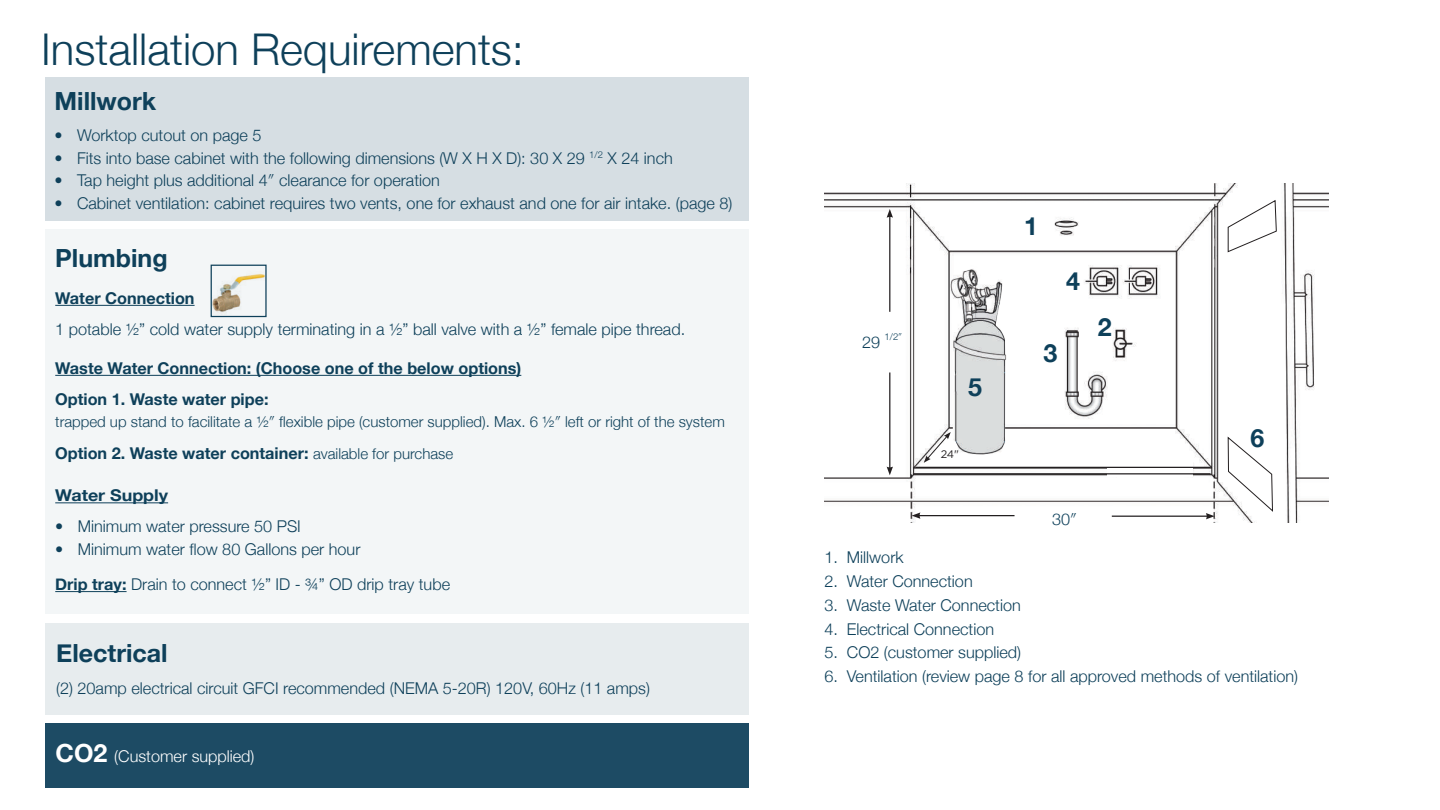
<style>
.page{position:relative;width:1440px;height:810px;background:#fff}
.page>*{position:absolute;margin:0;border:0;box-sizing:border-box;transform-origin:0 0}
.t1{font:300 43.75px "Helvetica Neue";color:#0e405a}
.t2{font:700 25px "Helvetica Neue";color:#0e405a}
.t3{font:300 16.25px/35px "Helvetica Neue";color:#0e405a}
.t4{font:700 16.25px/31.2px "Helvetica Neue";color:#0e405a}
.t5{font:300 16.25px "Helvetica Neue";color:#fff}
.t6{font:700 16.25px "Helvetica Neue";color:#0e405a;scale:1.1 1}
.t7{font:300 15px "Helvetica Neue";color:#0e405a}
.t8{font:10.88px "Gotham";color:#231f20}
.t9{font:300 9.5px "Helvetica Neue";color:#0e405a}
.s1{font-weight:300;font-size:15px}
.s2{font-weight:700}
.s3{font-weight:700;font-size:25px}
</style>
<div class="page">
<div style="left:45px;top:229px;width:704px;height:384px;background:#f3f6f7"></div>
<div style="left:45px;top:77px;width:704px;height:144px;background:#d6dee3"></div>
<div style="left:45px;top:623px;width:704px;height:92px;background:#e7ecee"></div>
<hr style="left:55px;top:305px;width:140px;height:1px;background:#0e405a">
<hr style="left:55px;top:375px;width:466px;height:1px;background:#0e405a">
<hr style="left:55px;top:502px;width:113px;height:1px;background:#0e405a">
<hr style="left:55px;top:591px;width:72px;height:1px;background:#0e405a">
<div style="left:45px;top:724px;width:704px;height:64px;background:#1d4b64"></div>
<img style="left:824px;top:183px;width:505px;height:339px">
<img style="left:950px;top:265px;width:65px;height:190px">
<div style="left:211px;top:265px;width:56px;height:52px;border:1px solid #0e405a"></div>
<img style="left:212px;top:266px;width:52px;height:51px">
<hr style="left:889px;top:216px;width:1px;height:96px;background:#231f20">
<svg style="left:887px;top:209px;width:6px;height:9px"></svg>
<hr style="left:889px;top:372px;width:1px;height:97px;background:#231f20">
<svg style="left:887px;top:467px;width:6px;height:8px"></svg>
<hr style="left:1112px;top:516px;width:96px;height:1px;background:#231f20">
<svg style="left:1206px;top:513px;width:9px;height:6px"></svg>
<hr style="left:919px;top:515px;width:96px;height:1px;background:#231f20">
<svg style="left:912px;top:512px;width:8px;height:7px"></svg>
<svg style="left:1227px;top:437px;width:46px;height:75px"></svg>
<svg style="left:1227px;top:200px;width:50px;height:53px"></svg>
<div style="left:1107px;top:451px;width:85px;height:26px;background:#fff"></div>
<hr style="left:915px;top:467px;width:295px;height:1px;background:#231f20">
<hr style="left:914px;top:473px;width:296px;height:1px;background:#231f20">
<svg style="left:924px;top:432px;width:27px;height:31px"></svg>
<h1 class="t1" style="left:41px;top:14px;width:484px">Installation Requirements:</h1>
<h2 class="t2" style="left:55px;top:81px;width:103px">Millwork</h2>
<p class="t3" style="left:55px;top:117px;width:209px">• Worktop cutout on page 5</p>
<p class="t3" style="left:55px;top:139px;width:620px">• Fits into base cabinet with the following dimensions (W X H X D): 30 X 29 <sup>1/2</sup> X 24 inch</p>
<p class="t3" style="left:55px;top:162px;width:387px">• Tap height plus additional 4″ clearance for operation</p>
<p class="t3" style="left:55px;top:184px;width:679px">• Cabinet ventilation: cabinet requires two vents, one for exhaust and one for air intake. (page 8)</p>
<h2 class="t2" style="left:55px;top:239px;width:114px">Plumbing</h2>
<p class="t4" style="left:55px;top:283px;width:141px">Water Connection</p>
<p class="t3" style="left:55px;top:311px;width:632px">1 potable ½” cold water supply terminating in a ½” ball valve with a ½” female pipe thread.</p>
<p class="t4" style="left:55px;top:353px;width:468px">Waste Water Connection: (Choose one of the below options)<br>Option 1. Waste water pipe:</p>
<p class="t7" style="left:55px;top:410px;width:671px">trapped up stand to facilitate a ½″ flexible pipe (customer supplied). Max. 6 ½″ left or right of the system</p>
<p class="t4" style="left:55px;top:438px;width:399px">Option 2. Waste water container: <span class="s1">available for purchase</span></p>
<p class="t6" style="left:55px;top:483px;width:104px">Water Supply</p>
<p class="t3" style="left:55px;top:508px;width:247px">• Minimum water pressure 50 PSI</p>
<p class="t3" style="left:55px;top:531px;width:396px">• Minimum water flow 80 Gallons per hour<br><span class="s2">Drip tray:</span> Drain to connect ½” ID - ¾” OD drip tray tube</p>
<h2 class="t2" style="left:56px;top:633px;width:113px">Electrical</h2>
<p class="t3" style="left:56px;top:670px;width:595px">(2) 20amp electrical circuit GFCI recommended (NEMA 5-20R) 120V, 60Hz (11 amps)</p>
<p class="t5" style="left:56px;top:743px;width:201px"><span class="s3">CO2</span> (Customer supplied)</p>
<p class="t3" style="left:862px;top:324px;width:20px">29</p>
<p class="t9" style="left:885px;top:329px;width:19px">1/2″</p>
<h2 class="t2" style="left:968px;top:367px;width:15px">5</h2>
<p class="t8" style="left:941px;top:447px;width:20px">24"</p>
<h2 class="t2" style="left:1024px;top:206px;width:15px">1</h2>
<h2 class="t2" style="left:1066px;top:261px;width:15px">4</h2>
<h2 class="t2" style="left:1044px;top:333px;width:15px">3</h2>
<h2 class="t2" style="left:1098px;top:308px;width:15px">2</h2>
<p class="t3" style="left:1052px;top:500px;width:26px">30″</p>
<h2 class="t2" style="left:1250px;top:418px;width:15px">6</h2>
<p class="t3" style="left:824px;top:539px;width:81px">1. Millwork</p>
<p class="t3" style="left:824px;top:563px;width:150px">2. Water Connection</p>
<p class="t3" style="left:824px;top:586px;width:198px">3. Waste Water Connection</p>
<p class="t3" style="left:824px;top:610px;width:171px">4. Electrical Connection</p>
<p class="t3" style="left:824px;top:634px;width:198px">5. CO2 (customer supplied)</p>
<p class="t3" style="left:824px;top:658px;width:475px">6. Ventilation (review page 8 for all approved methods of ventilation)</p>
</div>
